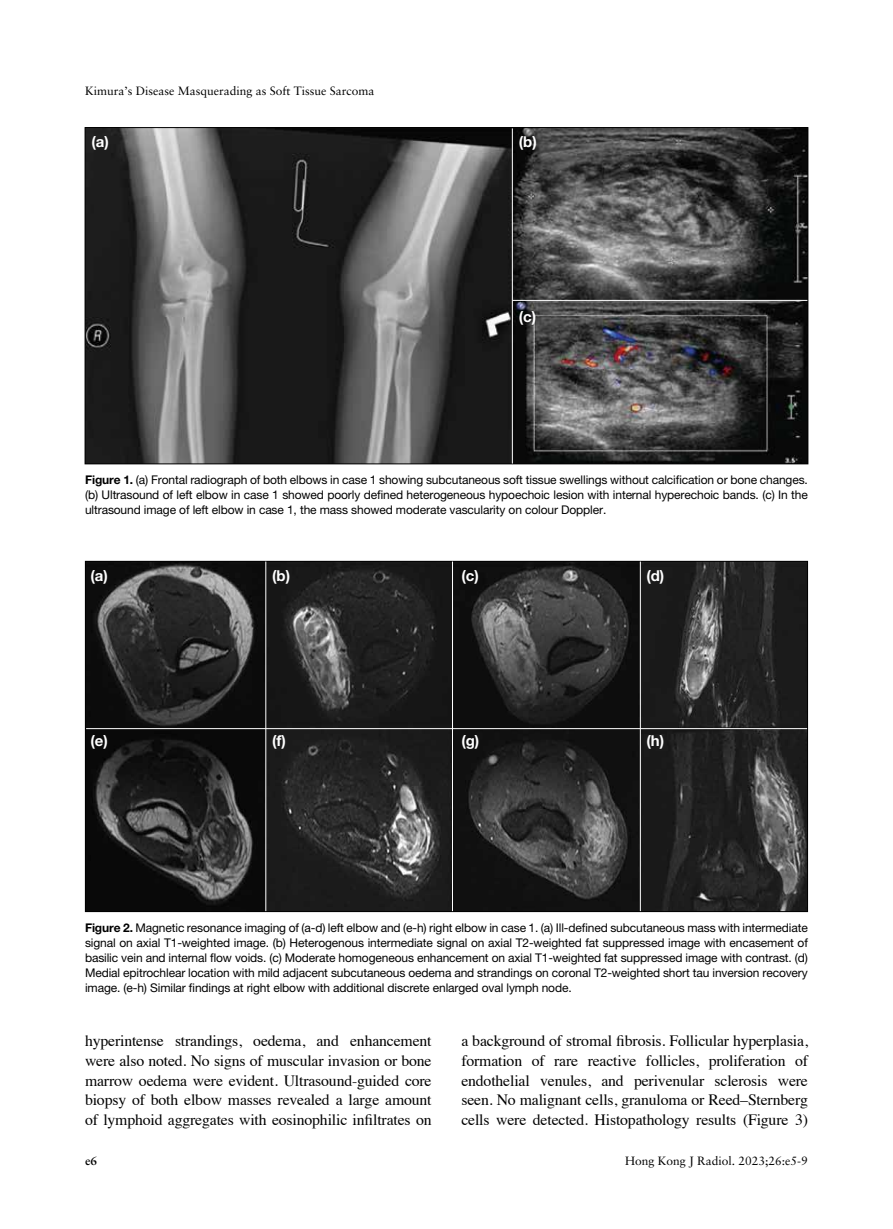
<style>
.page{position:relative;width:893px;height:1229px;background:#fff}
.page>*{position:absolute;margin:0;border:0;box-sizing:border-box;transform-origin:0 0}
.t1{font:15.75px/19.6px "Times";letter-spacing:-.01em;color:#000;text-align:justify}
.t2{font:700 15px "Helvetica Neue";color:#fff}
.t3{font:12px/15px "Helvetica Neue";letter-spacing:-.01em;color:#000;text-align:justify}
.t4{font:12px "Sabon";color:#000}
.t5{font:700 12px "Sabon";color:#000}
.s1{font-weight:700}
</style>
<div class="page">
<img style="left:87px;top:129px;width:719px;height:333px">
<img style="left:87px;top:563px;width:719px;height:347px">
<hr style="left:512px;top:128px;width:1px;height:335px;background:#fff">
<hr style="left:512px;top:300px;width:295px;height:1px;background:#fff">
<hr style="left:86px;top:728px;width:721px;height:1px;background:#fff">
<hr style="left:265px;top:561px;width:1px;height:350px;background:#fff">
<hr style="left:452px;top:561px;width:1px;height:350px;background:#fff">
<hr style="left:640px;top:561px;width:1px;height:350px;background:#fff">
<p class="t4" style="left:85px;top:84px;width:291px">Kimura’s Disease Masquerading as Soft Tissue Sarcoma</p>
<p class="t2" style="left:91px;top:132px;width:19px">(a)</p>
<p class="t2" style="left:519px;top:132px;width:20px">(b)</p>
<p class="t2" style="left:519px;top:308px;width:19px">(c)</p>
<p class="t3" style="left:85px;top:472px;width:724px"><span class="s1">Figure 1.</span> (a) Frontal radiograph of both elbows in case 1 showing subcutaneous soft tissue swellings without calcification or bone changes. (b) Ultrasound of left elbow in case 1 showed poorly defined heterogeneous hypoechoic lesion with internal hyperechoic bands. (c) In the ultrasound image of left elbow in case 1, the mass showed moderate vascularity on colour Doppler.</p>
<p class="t2" style="left:90px;top:566px;width:19px">(a)</p>
<p class="t2" style="left:90px;top:731px;width:19px">(e)</p>
<p class="t2" style="left:272px;top:566px;width:20px">(b)</p>
<p class="t2" style="left:272px;top:731px;width:15px">(f)</p>
<p class="t2" style="left:461px;top:566px;width:19px">(c)</p>
<p class="t2" style="left:461px;top:731px;width:20px">(g)</p>
<p class="t2" style="left:646px;top:566px;width:20px">(d)</p>
<p class="t2" style="left:646px;top:731px;width:19px">(h)</p>
<p class="t3" style="left:85px;top:920px;width:724px"><span class="s1">Figure 2.</span> Magnetic resonance imaging of (a-d) left elbow and (e-h) right elbow in case 1. (a) Ill-defined subcutaneous mass with intermediate signal on axial T1-weighted image. (b) Heterogenous intermediate signal on axial T2-weighted fat suppressed image with encasement of basilic vein and internal flow voids. (c) Moderate homogeneous enhancement on axial T1-weighted fat suppressed image with contrast. (d)<br>Medial epitrochlear location with mild adjacent subcutaneous oedema and strandings on coronal T2-weighted short tau inversion recovery image. (e-h) Similar findings at right elbow with additional discrete enlarged oval lymph node.</p>
<p class="t1" style="left:85px;top:1030px;width:348px">hyperintense strandings, oedema, and enhancement were also noted. No signs of muscular invasion or bone marrow oedema were evident. Ultrasound-guided core biopsy of both elbow masses revealed a large amount of lymphoid aggregates with eosinophilic infiltrates on</p>
<p class="t1" style="left:461px;top:1030px;width:348px">a background of stromal fibrosis. Follicular hyperplasia, formation of rare reactive follicles, proliferation of endothelial venules, and perivenular sclerosis were seen. No malignant cells, granuloma or Reed–Sternberg cells were detected. Histopathology results (Figure 3)</p>
<p class="t5" style="left:85px;top:1153px;width:13px">e6</p>
<p class="t4" style="left:625px;top:1153px;width:184px">Hong Kong J Radiol. 2023;26:e5-9</p>
</div>
